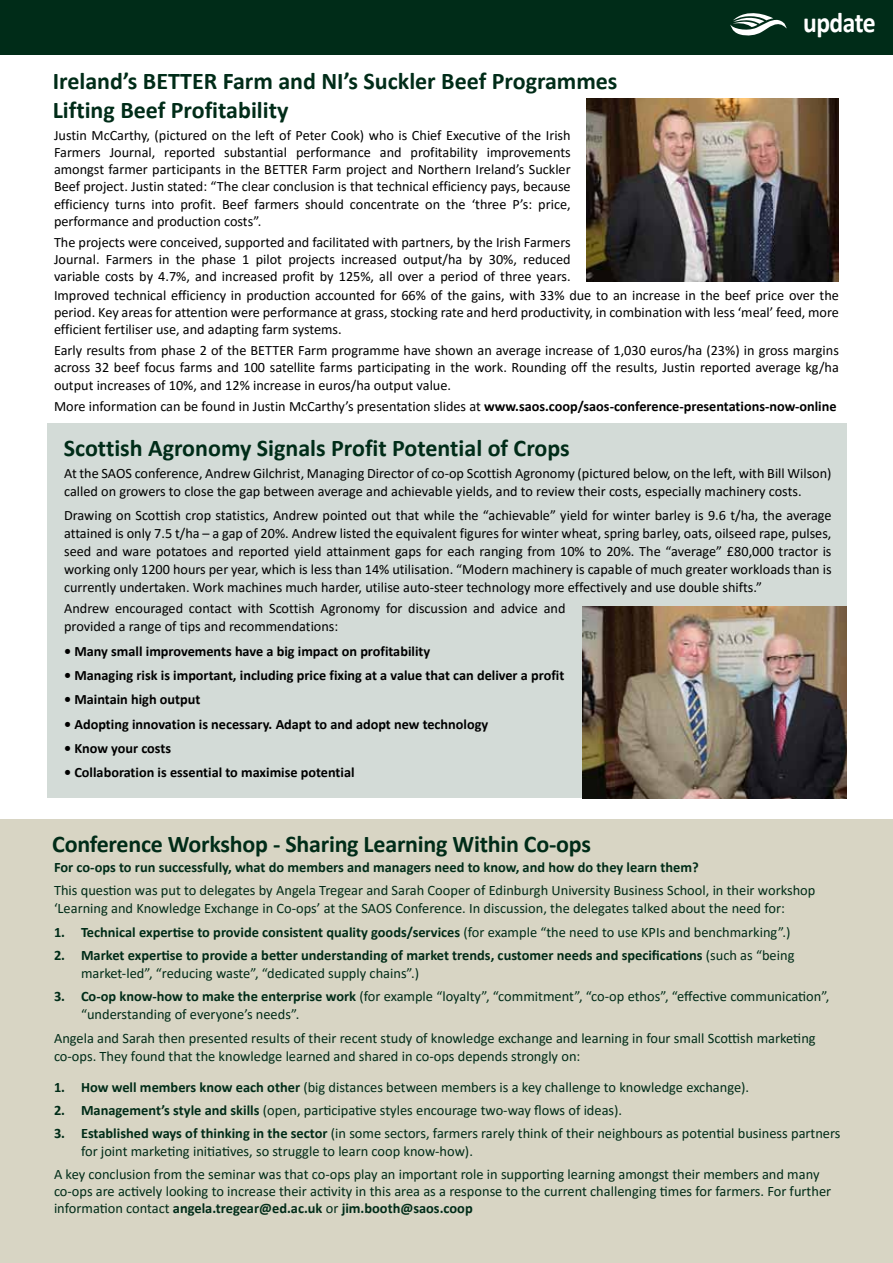
<style>
.page{position:relative;width:893px;height:1263px;background:#fff}
.page>*{position:absolute;margin:0;border:0;box-sizing:border-box;transform-origin:0 0}
.t1{font:700 28.5px "Calibri";letter-spacing:-.02em;color:#fff;scale:.9 1}
.t2{font:700 24px/28.8px "Calibri";color:#002c18}
.t3{font:14.4px/17.2px "Calibri";color:#002c18}
.t4{font:700 14.4px/18px "Calibri";color:#002c18}
.t5{font:14.25px/17.1px "Calibri";color:#000;text-align:justify}
.t6{font:700 14.25px "Calibri";color:#000}
.s1{font-weight:700}
.s2{font-weight:400}
</style>
<div class="page">
<div style="left:0;top:0;width:893px;height:54px;background:#002c18"></div>
<svg style="left:730px;top:13px;width:56px;height:23px"></svg>
<div style="left:47px;top:423px;width:799px;height:375px;background:#d3dbd7"></div>
<img style="left:587px;top:98px;width:252px;height:183px">
<div style="left:0;top:819px;width:893px;height:444px;background:#d8d5c4"></div>
<img style="left:582px;top:607px;width:264px;height:191px">
<h2 class="t2" style="left:53px;top:66px;width:566px">Ireland’s BETTER Farm and NI’s Suckler Beef Programmes<br>Lifting Beef Profitability</h2>
<p class="t5" style="left:54px;top:126px;width:518px">Justin McCarthy, (pictured on the left of Peter Cook) who is Chief Executive of the Irish Farmers Journal, reported substantial performance and profitability improvements amongst farmer participants in the BETTER Farm project and Northern Ireland’s Suckler Beef project. Justin stated: “The clear conclusion is that technical efficiency pays, because efficiency turns into profit. Beef farmers should concentrate on the ‘three P’s: price, performance and production costs”.</p>
<p class="t5" style="left:54px;top:233px;width:518px">The projects were conceived, supported and facilitated with partners, by the Irish Farmers Journal. Farmers in the phase 1 pilot projects increased output/ha by 30%, reduced variable costs by 4.7%, and increased profit by 125%, all over a period of three years.</p>
<h1 class="t1" style="left:803px;top:2px;width:82px">update</h1>
<p class="t5" style="left:54px;top:286px;width:786px">Improved technical efficiency in production accounted for 66% of the gains, with 33% due to an increase in the beef price over the period. Key areas for attention were performance at grass, stocking rate and herd productivity, in combination with less ‘meal’ feed, more efficient fertiliser use, and adapting farm systems.</p>
<p class="t5" style="left:54px;top:342px;width:786px">Early results from phase 2 of the BETTER Farm programme have shown an average increase of 1,030 euros/ha (23%) in gross margins across 32 beef focus farms and 100 satellite farms participating in the work. Rounding off the results, Justin reported average kg/ha output increases of 10%, and 12% increase in euros/ha output value.</p>
<p class="t5" style="left:54px;top:397px;width:784px">More information can be found in Justin McCarthy’s presentation slides at <span class="s1">www.saos.coop/saos-conference-presentations-now-online</span></p>
<h2 class="t2" style="left:64px;top:432px;width:507px">Scottish Agronomy Signals Profit Potential of Crops</h2>
<p class="t5" style="left:64px;top:464px;width:769px;line-height:18px">At the SAOS conference, Andrew Gilchrist, Managing Director of co-op Scottish Agronomy (pictured below, on the left, with Bill Wilson) called on growers to close the gap between average and achievable yields, and to review their costs, especially machinery costs.</p>
<p class="t5" style="left:64px;top:506px;width:769px;line-height:18px">Drawing on Scottish crop statistics, Andrew pointed out that while the “achievable” yield for winter barley is 9.6 t/ha, the average attained is only 7.5 t/ha – a gap of 20%. Andrew listed the equivalent figures for winter wheat, spring barley, oats, oilseed rape, pulses, seed and ware potatoes and reported yield attainment gaps for each ranging from 10% to 20%. The “average” £80,000 tractor is working only 1200 hours per year, which is less than 14% utilisation. “Modern machinery is capable of much greater workloads than is currently undertaken. Work machines much harder, utilise auto-steer technology more effectively and use double shifts.”</p>
<p class="t5" style="left:64px;top:599px;width:503px;line-height:18px">Andrew encouraged contact with Scottish Agronomy for discussion and advice and provided a range of tips and recommendations:</p>
<p class="t6" style="left:64px;top:641px;width:368px">• Many small improvements have a big impact on profitability</p>
<p class="t6" style="left:64px;top:665px;width:502px">• Managing risk is important, including price fixing at a value that can deliver a profit</p>
<p class="t6" style="left:64px;top:689px;width:138px">• Maintain high output</p>
<p class="t6" style="left:64px;top:714px;width:426px">• Adopting innovation is necessary. Adapt to and adopt new technology</p>
<p class="t6" style="left:64px;top:738px;width:108px">• Know your costs</p>
<p class="t6" style="left:64px;top:763px;width:292px">• Collaboration is essential to maximise potential</p>
<h2 class="t2" style="left:52px;top:828px;width:540px">Conference Workshop - Sharing Learning Within Co-ops</h2>
<p class="t4" style="left:54px;top:857px;width:646px">For co-ops to run successfully, what do members and managers need to know, and how do they learn them?</p>
<p class="t3" style="left:54px;top:881px;width:763px">This question was put to delegates by Angela Tregear and Sarah Cooper of Edinburgh University Business School, in their workshop ‘Learning and Knowledge Exchange in Co-ops’ at the SAOS Conference. In discussion, the delegates talked about the need for:</p>
<p class="t4" style="left:54px;top:923px;width:738px">1. Technical expertise to provide consistent quality goods/services <span class="s2">(for example “the need to use KPIs and benchmarking”.)</span></p>
<p class="t4" style="left:81px;top:946px;width:715px;text-indent:-27px">2. Market expertise to provide a better understanding of market trends, customer needs and specifications <span class="s2">(such as “being market-led”, “reducing waste”, “dedicated supply chains”.)</span></p>
<p class="t3" style="left:81px;top:987px;width:750px;line-height:18px;text-indent:-27px"><span class="s1">3. Co-op know-how to make the enterprise work</span> (for example “loyalty”, “commitment”, “co-op ethos”, “effective communication”, “understanding of everyone’s needs”.</p>
<p class="t3" style="left:54px;top:1029px;width:763px">Angela and Sarah then presented results of their recent study of knowledge exchange and learning in four small Scottish marketing co-ops. They found that the knowledge learned and shared in co-ops depends strongly on:</p>
<p class="t3" style="left:54px;top:1078px;width:697px"><span class="s1">1. How well members know each other</span> (big distances between members is a key challenge to knowledge exchange).</p>
<p class="t3" style="left:54px;top:1101px;width:570px"><span class="s1">2. Management’s style and skills</span> (open, participative styles encourage two-way flows of ideas).</p>
<p class="t3" style="left:81px;top:1124px;width:761px;line-height:18px;text-indent:-27px"><span class="s1">3. Established ways of thinking in the sector</span> (in some sectors, farmers rarely think of their neighbours as potential business partners for joint marketing initiatives, so struggle to learn coop know-how).</p>
<p class="t3" style="left:54px;top:1165px;width:779px">A key conclusion from the seminar was that co-ops play an important role in supporting learning amongst their members and many co-ops are actively looking to increase their activity in this area as a response to the current challenging times for farmers. For further information contact <span class="s1">angela.tregear@ed.ac.uk</span> or <span class="s1">jim.booth@saos.coop</span></p>
</div>
